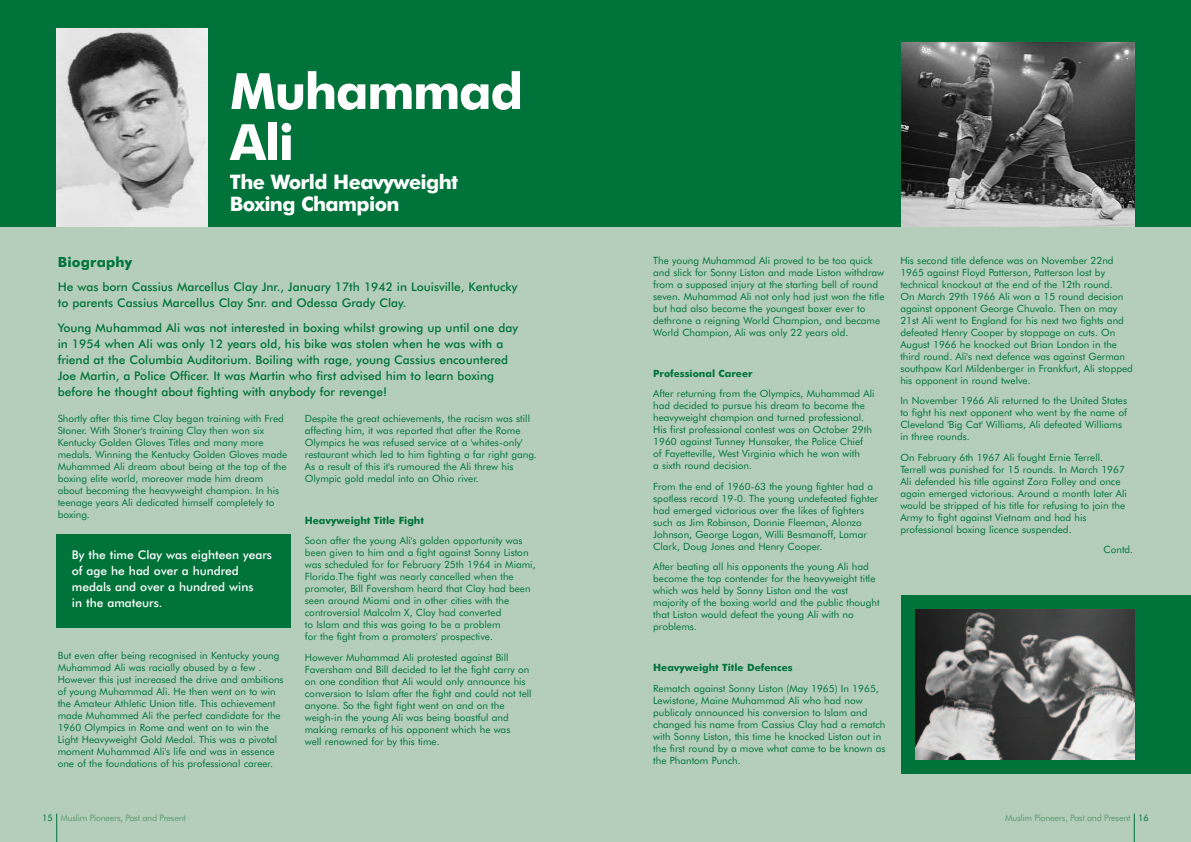
<style>
.page{position:relative;width:1191px;height:842px;background:#b4cebb}
.page>*{position:absolute;margin:0;border:0;box-sizing:border-box;transform-origin:0 0}
.t1{font:700 50px/51px "Futura BT";letter-spacing:-.03em;color:#fff}
.t2{font:700 20px/22px "Futura BT";letter-spacing:-.03em;color:#fff}
.t3{font:700 14px "Futura BT";letter-spacing:.01em;color:#00733b}
.t4{font:500 12px/16px "Futura BT";color:#00733b}
.t5{font:500 12px/16px "Futura BT";color:#fff}
.t6{font:10px/12px "Futura BT";color:#00733b}
.t7{font:700 10px "Futura BT";color:#00733b}
.t8{font:9px "Futura BT";letter-spacing:-.03em;color:#5e9a74}
.s1{color:#00733b}
</style>
<div class="page">
<div style="left:0;top:0;width:1191px;height:227px;background:#00733b"></div>
<svg style="left:56px;top:814px;width:1px;height:28px"></svg>
<svg style="left:1134px;top:814px;width:1px;height:28px"></svg>
<img style="left:901px;top:43px;width:233px;height:184px">
<img style="left:57px;top:28px;width:151px;height:199px">
<div style="left:901px;top:595px;width:290px;height:179px;background:#00733b"></div>
<img style="left:916px;top:609px;width:218px;height:151px">
<div style="left:57px;top:534px;width:234px;height:94px;background:#00733b"></div>
<h1 class="t1" style="left:230px;top:70px;width:295px">Muhammad<br>Ali</h1>
<h2 class="t2" style="left:230px;top:172px;width:230px">The World Heavyweight<br>Boxing Champion</h2>
<h3 class="t3" style="left:58px;top:256px;width:76px">Biography</h3>
<p class="t4" style="left:58px;top:280px;width:461px">He was born Cassius Marcellus Clay Jnr., January 17th 1942 in Louisville, Kentucky to parents Cassius Marcellus Clay Snr. and Odessa Grady Clay.</p>
<p class="t4" style="left:58px;top:320px;width:462px">Young Muhammad Ali was not interested in boxing whilst growing up until one day in 1954 when Ali was only 12 years old, his bike was stolen when he was with a friend at the Columbia Auditorium. Boiling with rage, young Cassius encountered Joe Martin, a Police Officer. It was Martin who first advised him to learn boxing before he thought about fighting with anybody for revenge!</p>
<p class="t6" style="left:58px;top:414px;width:231px">Shortly after this time Clay began training with Fred Stoner. With Stoner's training Clay then won six Kentucky Golden Gloves Titles and many more medals. Winning the Kentucky Golden Gloves made Muhammed Ali dream about being at the top of the boxing elite world, moreover made him dream about becoming the heavyweight champion. In his teenage years Ali dedicated himself completely to boxing.</p>
<p class="t6" style="left:305px;top:414px;width:233px">Despite the great achievements, the racism was still affecting him, it was reported that after the Rome Olympics he was refused service at a 'whites-only' restaurant which led to him fighting a far right gang.<br>As a result of this it's rumoured the Ali threw his Olympic gold medal into an Ohio river.</p>
<p class="t7" style="left:305px;top:516px;width:121px">Heavyweight Title Fight</p>
<p class="t6" style="left:305px;top:535px;width:232px">Soon after the young Ali's golden opportunity was been given to him and a fight against Sonny Liston was scheduled for for February 25th 1964 in Miami, Florida.The fight was nearly cancelled when the promoter, Bill Faversham heard that Clay had been seen around Miami and in other cities with the controversial Malcolm X, Clay had converted<br>to Islam and this was going to be a problem<br>for the fight from a promoters' prospective.</p>
<p class="t6" style="left:305px;top:652px;width:228px">However Muhammad Ali protested against Bill Faversham and Bill decided to let the fight carry on on one condition that Ali would only announce his conversion to Islam after the fight and could not tell anyone. So the fight fight went on and on the weigh-in the young Ali was being boastful and making remarks of his opponent which he was<br>well renowned for by this time.</p>
<p class="t5" style="left:72px;top:547px;width:201px">By the time Clay was eighteen years of age he had over a hundred medals and over a hundred wins<br>in the amateurs.</p>
<p class="t6" style="left:58px;top:650px;width:227px">But even after being recognised in Kentucky young Muhammad Ali was racially abused by a few .<br>However this just increased the drive and ambitions of young Muhammad Ali. He then went on to win the Amateur Athletic Union title. This achievement made Muhammed Ali the perfect candidate for the 1960 Olympics in Rome and went on to win the Light Heavyweight Gold Medal. This was a pivotal moment Muhammad Ali's life and was in essence one of the foundations of his professional career.</p>
<p class="t6" style="left:653px;top:255px;width:233px">The young Muhammad Ali proved to be too quick and slick for Sonny Liston and made Liston withdraw from a supposed injury at the starting bell of round seven. Muhammad Ali not only had just won the title but had also become the youngest boxer ever to dethrone a reigning World Champion, and became World Champion, Ali was only 22 years old.</p>
<p class="t7" style="left:653px;top:369px;width:101px">Professional Career</p>
<p class="t6" style="left:653px;top:389px;width:223px">After returning from the Olympics, Muhammad Ali had decided to pursue his dream to become the heavyweight champion and turned professional.<br>His first professional contest was on October 29th 1960 against Tunney Hunsaker, the Police Chief<br>of Fayetteville, West Virginia which he won with<br>a sixth round decision.</p>
<p class="t6" style="left:653px;top:481px;width:227px">From the end of 1960-63 the young fighter had a spotless record 19-0. The young undefeated fighter had emerged victorious over the likes of fighters such as Jim Robinson, Donnie Fleeman, Alonzo Johnson, George Logan, Willi Besmanoff, Lamar Clark, Doug Jones and Henry Cooper.</p>
<p class="t6" style="left:653px;top:562px;width:228px">After beating all his opponents the young Ali had become the top contender for the heavyweight title which was held by Sonny Liston and the vast majority of the boxing world and the public thought that Liston would defeat the young Ali with no problems.</p>
<p class="t7" style="left:653px;top:664px;width:141px">Heavyweight Title Defences</p>
<p class="t6" style="left:653px;top:683px;width:234px">Rematch against Sonny Liston (May 1965) In 1965, Lewistone, Maine Muhammad Ali who had now publicaly announced his conversion to Islam and changed his name from Cassius Clay had a rematch with Sonny Liston, this time he knocked Liston out in the first round by a move what came to be known as the Phantom Punch.</p>
<p class="t6" style="left:900px;top:255px;width:234px">His second title defence was on November 22nd 1965 against Floyd Patterson, Patterson lost by technical knockout at the end of the 12th round.<br>On March 29th 1966 Ali won a 15 round decision against opponent George Chuvalo. Then on may 21st Ali went to England for his next two fights and defeated Henry Cooper by stoppage on cuts. On August 1966 he knocked out Brian London in the third round. Ali's next defence was against German southpaw Karl Mildenberger in Frankfurt, Ali stopped his opponent in round twelve.</p>
<p class="t6" style="left:900px;top:395px;width:228px">In November 1966 Ali returned to the United States to fight his next opponent who went by the name of Cleveland 'Big Cat' Williams, Ali defeated Williams in three rounds.</p>
<p class="t6" style="left:900px;top:452px;width:228px">On February 6th 1967 Ali fought Ernie Terrell.<br>Terrell was punished for 15 rounds. In March 1967<br>Ali defended his title against Zora Folley and once again emerged victorious. Around a month later Ali would be stripped of his title for refusing to join the Army to fight against Vietnam and had his professional boxing licence suspended.</p>
<p class="t6" style="left:1103px;top:545px;width:31px">Contd.</p>
<p class="t8" style="left:42px;top:815px;width:145px"><span class="s1">15</span> Muslim Pioneers, Past and Present</p>
<p class="t8" style="left:1005px;top:815px;width:145px">Muslim Pioneers, Past and Present <span class="s1">16</span></p>
</div>
